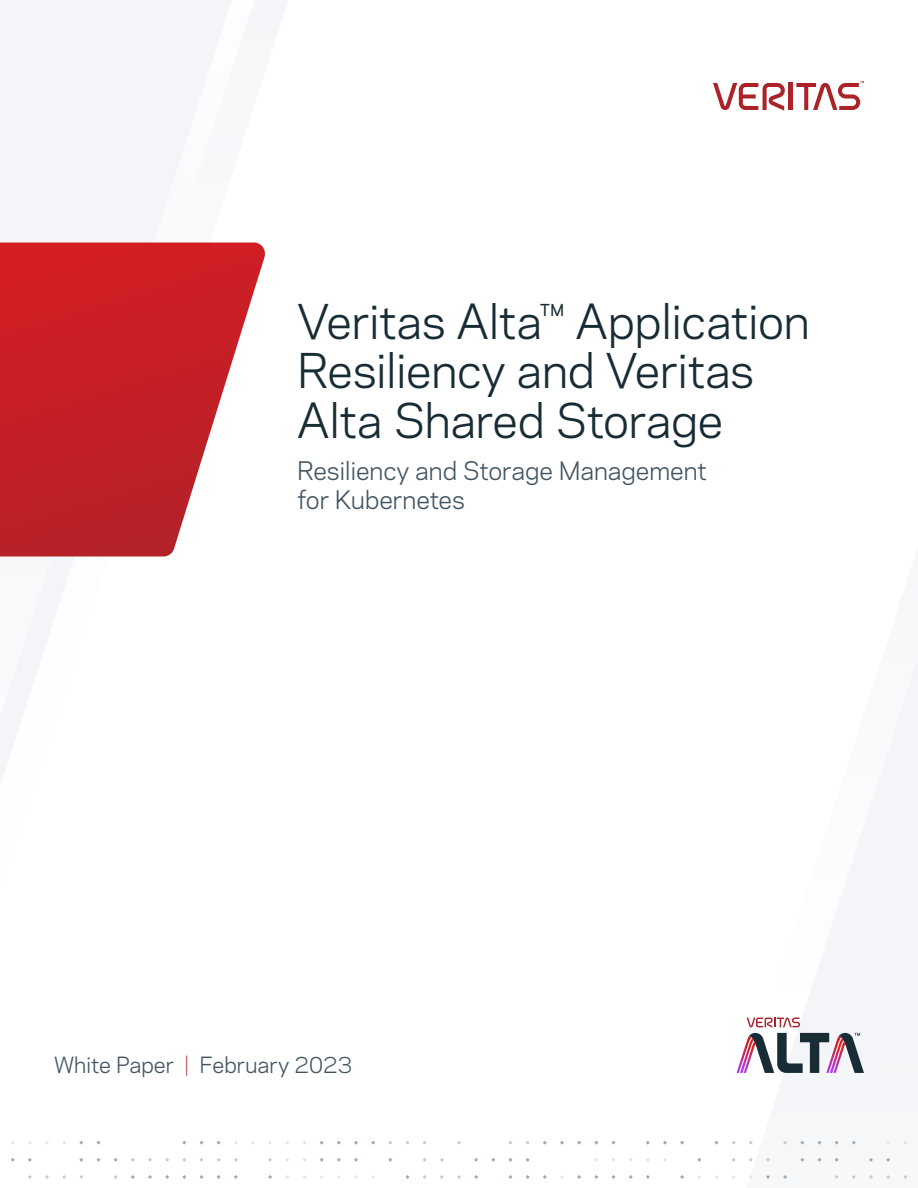
<style>
.page{position:relative;width:918px;height:1188px;background:#fff}
.page>*{position:absolute;margin:0;border:0;box-sizing:border-box;transform-origin:0 0}
.t1{font:45px/49.5px "Polaris";letter-spacing:-.01em;color:#182c35}
.t2{font:24px/28.8px "Polaris";letter-spacing:-.005em;color:#425563}
.t3{font:21px "Polaris";letter-spacing:-.005em;color:#425563}
.s1{font-weight:300;color:#ab2328}
</style>
<div class="page">
<svg style="left:746px;top:660px;width:172px;height:518px"></svg>
<svg style="left:0;top:0;width:236px;height:759px"></svg>
<svg style="left:0;top:243px;width:265px;height:313px"></svg>
<hr style="left:789px;top:83px;width:4px;height:27px;background:#ab2328">
<svg style="left:713px;top:83px;width:72px;height:28px"></svg>
<svg style="left:796px;top:81px;width:68px;height:29px"></svg>
<svg style="left:783px;top:1141px;width:4px;height:4px"></svg>
<svg style="left:783px;top:1175px;width:4px;height:4px"></svg>
<svg style="left:766px;top:1158px;width:4px;height:4px"></svg>
<svg style="left:766px;top:1175px;width:4px;height:4px"></svg>
<svg style="left:749px;top:1141px;width:4px;height:4px"></svg>
<svg style="left:749px;top:1158px;width:4px;height:4px"></svg>
<svg style="left:749px;top:1175px;width:4px;height:4px"></svg>
<svg style="left:714px;top:1141px;width:5px;height:4px"></svg>
<svg style="left:697px;top:1158px;width:4px;height:4px"></svg>
<svg style="left:680px;top:1141px;width:4px;height:4px"></svg>
<svg style="left:680px;top:1175px;width:4px;height:4px"></svg>
<svg style="left:663px;top:1141px;width:4px;height:4px"></svg>
<svg style="left:646px;top:1141px;width:4px;height:4px"></svg>
<svg style="left:646px;top:1175px;width:4px;height:4px"></svg>
<svg style="left:629px;top:1175px;width:4px;height:4px"></svg>
<svg style="left:611px;top:1141px;width:5px;height:4px"></svg>
<svg style="left:611px;top:1175px;width:5px;height:4px"></svg>
<svg style="left:594px;top:1175px;width:4px;height:4px"></svg>
<svg style="left:577px;top:1141px;width:4px;height:4px"></svg>
<svg style="left:577px;top:1175px;width:4px;height:4px"></svg>
<svg style="left:560px;top:1141px;width:4px;height:4px"></svg>
<svg style="left:560px;top:1175px;width:4px;height:4px"></svg>
<svg style="left:543px;top:1141px;width:4px;height:4px"></svg>
<svg style="left:543px;top:1175px;width:4px;height:4px"></svg>
<svg style="left:526px;top:1158px;width:4px;height:4px"></svg>
<svg style="left:526px;top:1175px;width:4px;height:4px"></svg>
<svg style="left:508px;top:1141px;width:5px;height:4px"></svg>
<svg style="left:508px;top:1158px;width:5px;height:4px"></svg>
<svg style="left:508px;top:1175px;width:5px;height:4px"></svg>
<svg style="left:491px;top:1158px;width:4px;height:4px"></svg>
<svg style="left:474px;top:1158px;width:4px;height:4px"></svg>
<svg style="left:474px;top:1175px;width:4px;height:4px"></svg>
<svg style="left:457px;top:1141px;width:4px;height:4px"></svg>
<svg style="left:457px;top:1175px;width:4px;height:4px"></svg>
<svg style="left:440px;top:1158px;width:4px;height:4px"></svg>
<svg style="left:440px;top:1175px;width:4px;height:4px"></svg>
<svg style="left:423px;top:1175px;width:4px;height:4px"></svg>
<svg style="left:405px;top:1141px;width:5px;height:4px"></svg>
<svg style="left:405px;top:1175px;width:5px;height:4px"></svg>
<svg style="left:388px;top:1158px;width:4px;height:4px"></svg>
<svg style="left:371px;top:1141px;width:4px;height:4px"></svg>
<svg style="left:354px;top:1141px;width:4px;height:4px"></svg>
<svg style="left:354px;top:1158px;width:4px;height:4px"></svg>
<svg style="left:354px;top:1175px;width:4px;height:4px"></svg>
<svg style="left:337px;top:1141px;width:4px;height:4px"></svg>
<svg style="left:337px;top:1158px;width:4px;height:4px"></svg>
<svg style="left:320px;top:1158px;width:4px;height:4px"></svg>
<svg style="left:268px;top:1158px;width:4px;height:4px"></svg>
<svg style="left:268px;top:1175px;width:4px;height:4px"></svg>
<svg style="left:234px;top:1158px;width:4px;height:4px"></svg>
<svg style="left:234px;top:1175px;width:4px;height:4px"></svg>
<svg style="left:217px;top:1175px;width:4px;height:4px"></svg>
<svg style="left:199px;top:1141px;width:5px;height:4px"></svg>
<svg style="left:199px;top:1158px;width:5px;height:4px"></svg>
<svg style="left:199px;top:1175px;width:5px;height:4px"></svg>
<svg style="left:182px;top:1175px;width:4px;height:4px"></svg>
<svg style="left:165px;top:1158px;width:4px;height:4px"></svg>
<svg style="left:165px;top:1175px;width:4px;height:4px"></svg>
<svg style="left:148px;top:1158px;width:4px;height:4px"></svg>
<svg style="left:148px;top:1175px;width:4px;height:4px"></svg>
<svg style="left:131px;top:1158px;width:4px;height:4px"></svg>
<svg style="left:131px;top:1175px;width:4px;height:4px"></svg>
<svg style="left:114px;top:1158px;width:4px;height:4px"></svg>
<svg style="left:114px;top:1175px;width:4px;height:4px"></svg>
<svg style="left:96px;top:1141px;width:5px;height:4px"></svg>
<svg style="left:96px;top:1158px;width:5px;height:4px"></svg>
<svg style="left:79px;top:1158px;width:4px;height:4px"></svg>
<svg style="left:79px;top:1175px;width:4px;height:4px"></svg>
<svg style="left:62px;top:1175px;width:4px;height:4px"></svg>
<svg style="left:45px;top:1175px;width:4px;height:4px"></svg>
<svg style="left:28px;top:1158px;width:4px;height:4px"></svg>
<svg style="left:28px;top:1175px;width:4px;height:4px"></svg>
<svg style="left:11px;top:1158px;width:4px;height:4px"></svg>
<svg style="left:903px;top:1141px;width:4px;height:4px"></svg>
<svg style="left:903px;top:1175px;width:4px;height:4px"></svg>
<svg style="left:886px;top:1141px;width:4px;height:4px"></svg>
<svg style="left:886px;top:1158px;width:4px;height:4px"></svg>
<svg style="left:886px;top:1175px;width:4px;height:4px"></svg>
<svg style="left:869px;top:1158px;width:4px;height:4px"></svg>
<svg style="left:869px;top:1175px;width:4px;height:4px"></svg>
<svg style="left:852px;top:1141px;width:4px;height:4px"></svg>
<svg style="left:852px;top:1175px;width:4px;height:4px"></svg>
<svg style="left:835px;top:1141px;width:4px;height:4px"></svg>
<svg style="left:835px;top:1158px;width:4px;height:4px"></svg>
<svg style="left:835px;top:1175px;width:4px;height:4px"></svg>
<svg style="left:817px;top:1141px;width:5px;height:4px"></svg>
<svg style="left:817px;top:1158px;width:5px;height:4px"></svg>
<svg style="left:800px;top:1141px;width:4px;height:4px"></svg>
<svg style="left:800px;top:1158px;width:4px;height:4px"></svg>
<svg style="left:739px;top:1018px;width:125px;height:55px"></svg>
<p class="t1" style="left:297px;top:294px;width:514px">Veritas Alta™ Application<br>Resiliency and Veritas<br>Alta Shared Storage</p>
<p class="t2" style="left:297px;top:455px;width:411px">Resiliency and Storage Management for Kubernetes</p>
<p class="t3" style="left:54px;top:1049px;width:300px">White Paper <span class="s1">|</span> February 2023</p>
</div>
